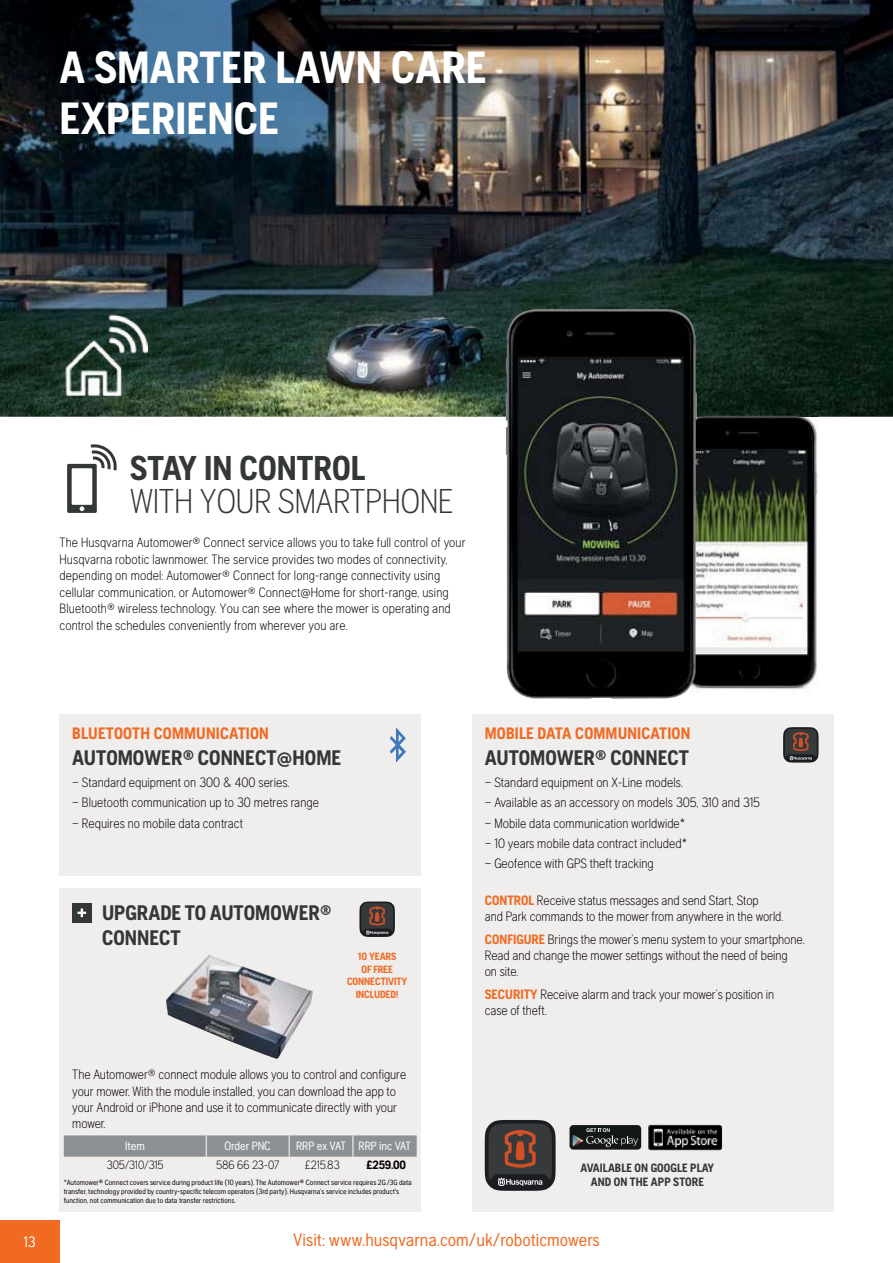
<style>
.page{position:relative;width:893px;height:1263px;background:#fff}
.page>*{position:absolute;margin:0;border:0;box-sizing:border-box;transform-origin:0 0}
.t1{font:700 45px/51px "Husqvarna Gothic";color:#fff}
.t2{font:300 34.35px "Husqvarna Gothic";color:#343738}
.t3{font:700 34.35px "Husqvarna Gothic";color:#343738}
.t4{font:700 21px/25.2px "Husqvarna Gothic";color:#343738}
.t5{font:18px "Husqvarna Gothic";color:#f16a22}
.t6{font:700 16.5px "Husqvarna Gothic";letter-spacing:.01em;color:#f16a22}
.t7{font:15px "Husqvarna Gothic";color:#fff}
.t8{font:300 13.5px/16.2px "Husqvarna Gothic";letter-spacing:.005em;color:#040000}
.t9{font:700 12px/14.2px "Husqvarna Gothic";letter-spacing:.005em;color:#343738;text-align:center}
.t10{font:12px "Husqvarna Gothic";letter-spacing:-.005em;color:#fff}
.t11{font:300 12px "Husqvarna Gothic";letter-spacing:-.015em;color:#040000}
.t12{font:700 12px "Husqvarna Gothic";color:#040000}
.t13{font:700 10.5px/12.6px "Husqvarna Gothic";letter-spacing:-.01em;color:#f16a22;text-align:center}
.t14{font:7.5px/9px "Husqvarna Gothic";color:#040000}
.s1{font-weight:700;color:#f16a22}
</style>
<div class="page">
<img style="left:0;top:0;width:893px;height:417px">
<div style="left:472px;top:714px;width:361px;height:498px;background:#f0eeed"></div>
<svg style="left:485px;top:1120px;width:71px;height:71px;background:#4e423f"></svg>
<img style="left:648px;top:1125px;width:74px;height:25px">
<div style="left:569px;top:1125px;width:72px;height:24px;background:#131718;border-radius:4px"></div>
<svg style="left:573px;top:1128px;width:65px;height:19px"></svg>
<svg style="left:783px;top:727px;width:35px;height:35px"></svg>
<div style="left:60px;top:714px;width:361px;height:162px;background:#f0eeed"></div>
<svg style="left:390px;top:727px;width:16px;height:35px"></svg>
<svg style="left:67px;top:444px;width:50px;height:69px"></svg>
<div style="left:60px;top:888px;width:361px;height:324px;background:#f0eeed"></div>
<div style="left:72px;top:903px;width:19px;height:19px;background:#343738"></div>
<svg style="left:78px;top:908px;width:8px;height:9px"></svg>
<img style="left:166px;top:955px;width:147px;height:104px">
<svg style="left:359px;top:901px;width:36px;height:36px"></svg>
<svg style="left:64px;top:1135px;width:353px;height:22px;background:#919596"></svg>
<img style="left:697px;top:415px;width:122px;height:275px">
<img style="left:506px;top:309px;width:191px;height:390px">
<img style="left:66px;top:314px;width:82px;height:82px">
<div style="left:0;top:1220px;width:60px;height:43px;background:#f16a22"></div>
<h1 class="t1" style="left:60px;top:46px;width:429px">A SMARTER LAWN CARE<br>EXPERIENCE</h1>
<h2 class="t3" style="left:130px;top:456px;width:237px">STAY IN CONTROL</h2>
<h2 class="t2" style="left:130px;top:489px;width:325px">WITH YOUR SMARTPHONE</h2>
<p class="t8" style="left:60px;top:535px;width:408px">The Husqvarna Automower® Connect service allows you to take full control of your Husqvarna robotic lawnmower. The service provides two modes of connectivity, depending on model: Automower® Connect for long-range connectivity using cellular communication, or Automower® Connect@Home for short-range, using Bluetooth® wireless technology. You can see where the mower is operating and control the schedules conveniently from wherever you are.</p>
<p class="t6" style="left:72px;top:727px;width:198px">BLUETOOTH COMMUNICATION</p>
<h3 class="t4" style="left:72px;top:747px;width:270px">AUTOMOWER® CONNECT@HOME</h3>
<p class="t8" style="left:72px;top:775px;width:219px">– Standard equipment on 300 &amp; 400 series.</p>
<p class="t8" style="left:72px;top:795px;width:248px">– Bluetooth communication up to 30 metres range</p>
<p class="t8" style="left:72px;top:815px;width:172px">– Requires no mobile data contract</p>
<h3 class="t4" style="left:102px;top:902px;width:231px">UPGRADE TO AUTOMOWER®<br>CONNECT</h3>
<p class="t13" style="left:347px;top:951px;width:62px">10 YEARS<br>OF FREE<br>CONNECTIVITY<br>INCLUDED!</p>
<p class="t8" style="left:72px;top:1067px;width:335px">The Automower® connect module allows you to control and configure your mower. With the module installed, you can download the app to your Android or iPhone and use it to communicate directly with your mower.</p>
<p class="t10" style="left:125px;top:1142px;width:21px">Item</p>
<p class="t10" style="left:225px;top:1142px;width:48px">Order PNC</p>
<p class="t10" style="left:296px;top:1142px;width:116px">RRP ex VAT RRP inc VAT</p>
<p class="t11" style="left:107px;top:1161px;width:58px">305/310/315</p>
<p class="t11" style="left:216px;top:1161px;width:65px">586 66 23-07</p>
<p class="t11" style="left:305px;top:1161px;width:37px">£215.83</p>
<p class="t12" style="left:366px;top:1161px;width:42px">£259.00</p>
<p class="t14" style="left:64px;top:1179px;width:350px">*Automower® Connect covers service during product life (10 years). The Automower® Connect service requires 2G /3G data transfer, technology provided by country-specific telecom operators (3rd party). Husqvarna’s service includes product's function, not communication due to data transfer restrictions.</p>
<p class="t6" style="left:485px;top:727px;width:207px">MOBILE DATA COMMUNICATION</p>
<h3 class="t4" style="left:485px;top:747px;width:206px">AUTOMOWER® CONNECT</h3>
<p class="t8" style="left:485px;top:775px;width:200px">– Standard equipment on X-Line models.</p>
<p class="t8" style="left:485px;top:795px;width:277px">– Available as an accessory on models 305, 310 and 315</p>
<p class="t8" style="left:485px;top:815px;width:202px">– Mobile data communication worldwide*</p>
<p class="t8" style="left:485px;top:835px;width:204px">– 10 years mobile data contract included*</p>
<p class="t8" style="left:485px;top:856px;width:171px">– Geofence with GPS theft tracking</p>
<p class="t8" style="left:485px;top:893px;width:300px"><span class="s1">CONTROL</span> Receive status messages and send Start, Stop<br>and Park commands to the mower from anywhere in the world.</p>
<p class="t8" style="left:485px;top:932px;width:322px"><span class="s1">CONFIGURE</span> Brings the mower’s menu system to your smartphone.<br>Read and change the mower settings without the need of being<br>on site.</p>
<p class="t8" style="left:485px;top:987px;width:291px"><span class="s1">SECURITY</span> Receive alarm and track your mower’s position in case of theft.</p>
<p class="t9" style="left:580px;top:1162px;width:135px">AVAILABLE ON GOOGLE PLAY<br>AND ON THE APP STORE</p>
<p class="t7" style="left:24px;top:1236px;width:14px">13</p>
<h3 class="t5" style="left:293px;top:1233px;width:308px">Visit: www.husqvarna.com/uk/roboticmowers</h3>
</div>
